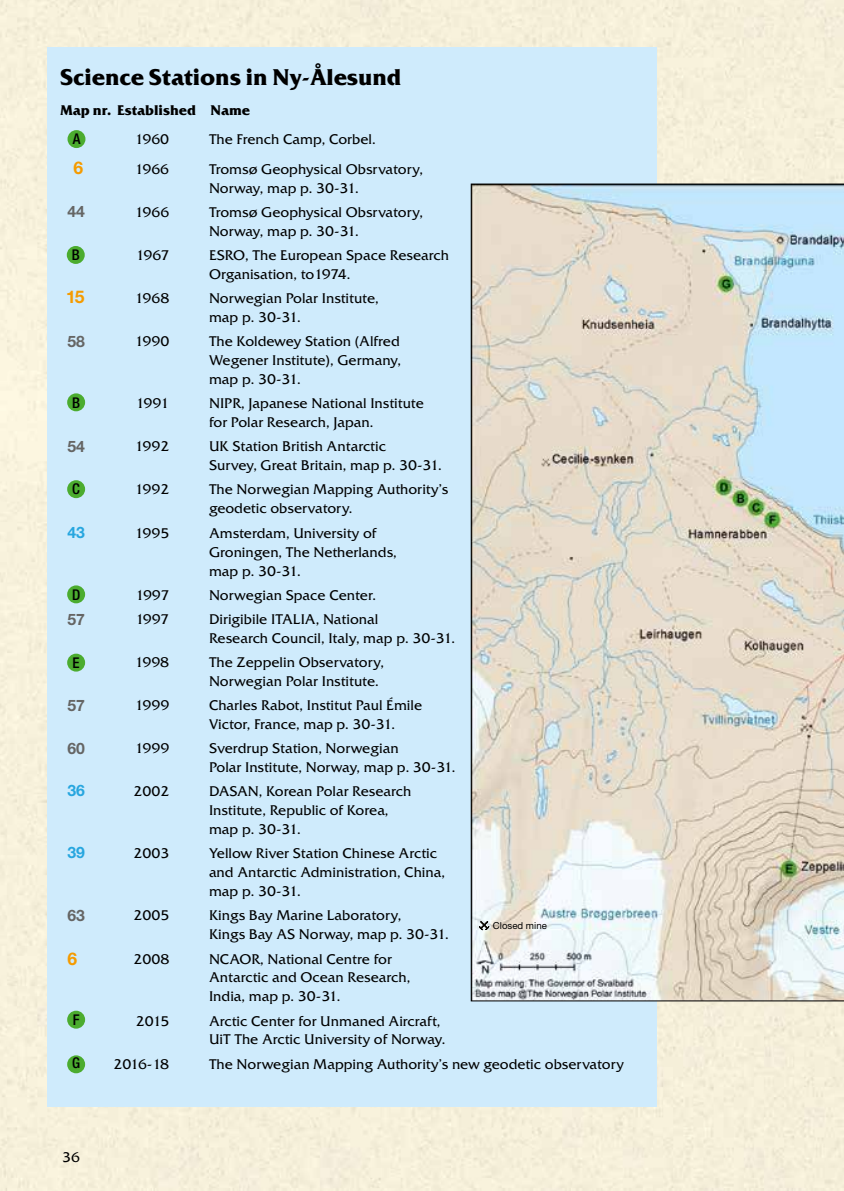
<style>
.page{position:relative;width:844px;height:1191px;background:#fff}
.page>*{position:absolute;margin:0;border:0;box-sizing:border-box;transform-origin:0 0}
.t1{font:22.75px "Friz Qua Bold OS";color:#000}
.t2{font:700 17.5px "Helvetica Neue LT Pro";color:#f59b00}
.t3{font:700 15.75px "Helvetica Neue LT Pro";color:#656564}
.t4{font:700 15.75px "Helvetica Neue LT Pro";color:#27a6df}
.t5{font:500 condensed 14.88px "Helvetica Neue LT Pro";color:#000}
.t6{font:14px/18.9px "Friz Qua";color:#000}
.t7{font:700 14px "Friz Qua";color:#000}
.t8{font:9.62px "Helvetica Neue LT Pro";color:#000}
</style>
<div class="page">
<div style="left:47px;top:47px;width:609px;height:1059px;background:#cfebfc"></div>
<svg style="left:470px;top:184px;width:373px;height:817px"></svg>
<div style="left:67px;top:246px;width:18px;height:18px;background:#4bac2f;border-radius:50%"></div>
<div style="left:67px;top:653px;width:18px;height:18px;background:#4bac2f;border-radius:50%"></div>
<div style="left:67px;top:393px;width:18px;height:18px;background:#4bac2f;border-radius:50%"></div>
<div style="left:67px;top:480px;width:18px;height:18px;background:#4bac2f;border-radius:50%"></div>
<div style="left:67px;top:585px;width:18px;height:18px;background:#4bac2f;border-radius:50%"></div>
<div style="left:67px;top:1055px;width:18px;height:18px;background:#4bac2f;border-radius:50%"></div>
<div style="left:67px;top:1010px;width:18px;height:18px;background:#4bac2f;border-radius:50%"></div>
<div style="left:67px;top:130px;width:18px;height:18px;background:#4bac2f;border-radius:50%"></div>
<svg style="left:476px;top:920px;width:17px;height:12px"></svg>
<h1 class="t1" style="left:60px;top:64px;width:342px">Science Stations in Ny-Ålesund</h1>
<p class="t7" style="left:60px;top:101px;width:191px">Map nr. Established Name</p>
<p class="t6" style="left:135px;top:130px;width:36px">1960</p>
<p class="t6" style="left:209px;top:130px;width:168px">The French Camp, Corbel.</p>
<p class="t6" style="left:135px;top:159px;width:36px">1966</p>
<p class="t6" style="left:209px;top:159px;width:215px">Tromsø Geophysical Obsrvatory,<br>Norway, map p. 30-31.</p>
<p class="t3" style="left:67px;top:201px;width:19px">44</p>
<p class="t6" style="left:135px;top:202px;width:36px">1966</p>
<p class="t6" style="left:209px;top:202px;width:215px">Tromsø Geophysical Obsrvatory,<br>Norway, map p. 30-31.</p>
<p class="t6" style="left:136px;top:245px;width:35px">1967</p>
<p class="t6" style="left:209px;top:245px;width:241px">ESRO, The European Space Research<br>Organisation, to1974.</p>
<p class="t6" style="left:135px;top:288px;width:36px">1968</p>
<p class="t6" style="left:209px;top:288px;width:171px">Norwegian Polar Institute, map p. 30-31.</p>
<p class="t3" style="left:67px;top:331px;width:19px">58</p>
<p class="t6" style="left:135px;top:331px;width:36px">1990</p>
<p class="t6" style="left:209px;top:331px;width:193px;text-align:justify">The Koldewey Station (Alfred Wegener Institute), Germany, map p. 30-31.</p>
<p class="t6" style="left:136px;top:393px;width:35px">1991</p>
<p class="t6" style="left:209px;top:393px;width:216px">NIPR, Japanese National Institute for Polar Research, Japan.</p>
<p class="t3" style="left:67px;top:436px;width:19px">54</p>
<p class="t6" style="left:135px;top:436px;width:36px">1992</p>
<p class="t6" style="left:209px;top:436px;width:234px">UK Station British Antarctic<br>Survey, Great Britain, map p. 30-31.</p>
<p class="t6" style="left:135px;top:479px;width:36px">1992</p>
<p class="t6" style="left:209px;top:479px;width:241px">The Norwegian Mapping Authority’s geodetic observatory.</p>
<p class="t4" style="left:67px;top:522px;width:19px">43</p>
<p class="t6" style="left:135px;top:523px;width:36px">1995</p>
<p class="t6" style="left:209px;top:523px;width:189px">Amsterdam, University of<br>Groningen, The Netherlands, map p. 30-31.</p>
<p class="t6" style="left:135px;top:585px;width:35px">1997</p>
<p class="t6" style="left:209px;top:585px;width:168px">Norwegian Space Center.</p>
<p class="t3" style="left:67px;top:609px;width:19px">57</p>
<p class="t6" style="left:135px;top:609px;width:35px">1997</p>
<p class="t6" style="left:209px;top:609px;width:247px">Dirigibile ITALIA, National<br>Research Council, Italy, map p. 30-31.</p>
<p class="t6" style="left:135px;top:653px;width:36px">1998</p>
<p class="t6" style="left:209px;top:653px;width:176px">The Zeppelin Observatory,<br>Norwegian Polar Institute.</p>
<p class="t3" style="left:67px;top:695px;width:19px">57</p>
<p class="t6" style="left:135px;top:696px;width:36px">1999</p>
<p class="t6" style="left:209px;top:696px;width:215px">Charles Rabot, Institut Paul Émile<br>Victor, France, map p. 30-31.</p>
<p class="t3" style="left:67px;top:738px;width:19px">60</p>
<p class="t6" style="left:135px;top:739px;width:36px">1999</p>
<p class="t6" style="left:209px;top:739px;width:248px">Sverdrup Station, Norwegian<br>Polar Institute, Norway, map p. 30-31.</p>
<p class="t4" style="left:67px;top:781px;width:19px">36</p>
<p class="t6" style="left:133px;top:782px;width:37px">2002</p>
<p class="t6" style="left:209px;top:782px;width:204px">DASAN, Korean Polar Research<br>Institute, Republic of Korea, map p. 30-31.</p>
<p class="t4" style="left:67px;top:843px;width:19px">39</p>
<p class="t6" style="left:133px;top:844px;width:37px">2003</p>
<p class="t6" style="left:209px;top:844px;width:237px">Yellow River Station Chinese Arctic and Antarctic Administration, China, map p. 30-31.</p>
<p class="t3" style="left:67px;top:905px;width:19px">63</p>
<p class="t6" style="left:133px;top:906px;width:37px">2005</p>
<p class="t6" style="left:209px;top:906px;width:241px">Kings Bay Marine Laboratory,<br>Kings Bay AS Norway, map p. 30-31.</p>
<p class="t6" style="left:133px;top:949px;width:37px">2008</p>
<p class="t6" style="left:209px;top:949px;width:203px">NCAOR, National Centre for<br>Antarctic and Ocean Research,<br>India, map p. 30-31.</p>
<p class="t6" style="left:136px;top:1011px;width:35px">2015</p>
<p class="t6" style="left:209px;top:1011px;width:238px">Arctic Center for Unmaned Aircraft,<br>UiT The Arctic University of Norway.</p>
<p class="t6" style="left:113px;top:1054px;width:57px">2016-18</p>
<p class="t6" style="left:209px;top:1054px;width:416px">The Norwegian Mapping Authority’s new geodetic observatory</p>
<p class="t5" style="left:73px;top:130px;width:9px">A</p>
<p class="t2" style="left:73px;top:156px;width:11px">6</p>
<p class="t5" style="left:72px;top:246px;width:9px">B</p>
<p class="t2" style="left:66px;top:285px;width:20px">15</p>
<p class="t5" style="left:72px;top:393px;width:9px">B</p>
<p class="t5" style="left:72px;top:480px;width:9px">C</p>
<p class="t5" style="left:72px;top:585px;width:10px">D</p>
<p class="t5" style="left:73px;top:654px;width:9px">E</p>
<p class="t8" style="left:493px;top:919px;width:55px">Closed mine</p>
<p class="t2" style="left:67px;top:947px;width:11px">6</p>
<p class="t5" style="left:73px;top:1010px;width:8px">F</p>
<p class="t5" style="left:72px;top:1054px;width:9px">G</p>
<p class="t6" style="left:62px;top:1148px;width:19px">36</p>
</div>
